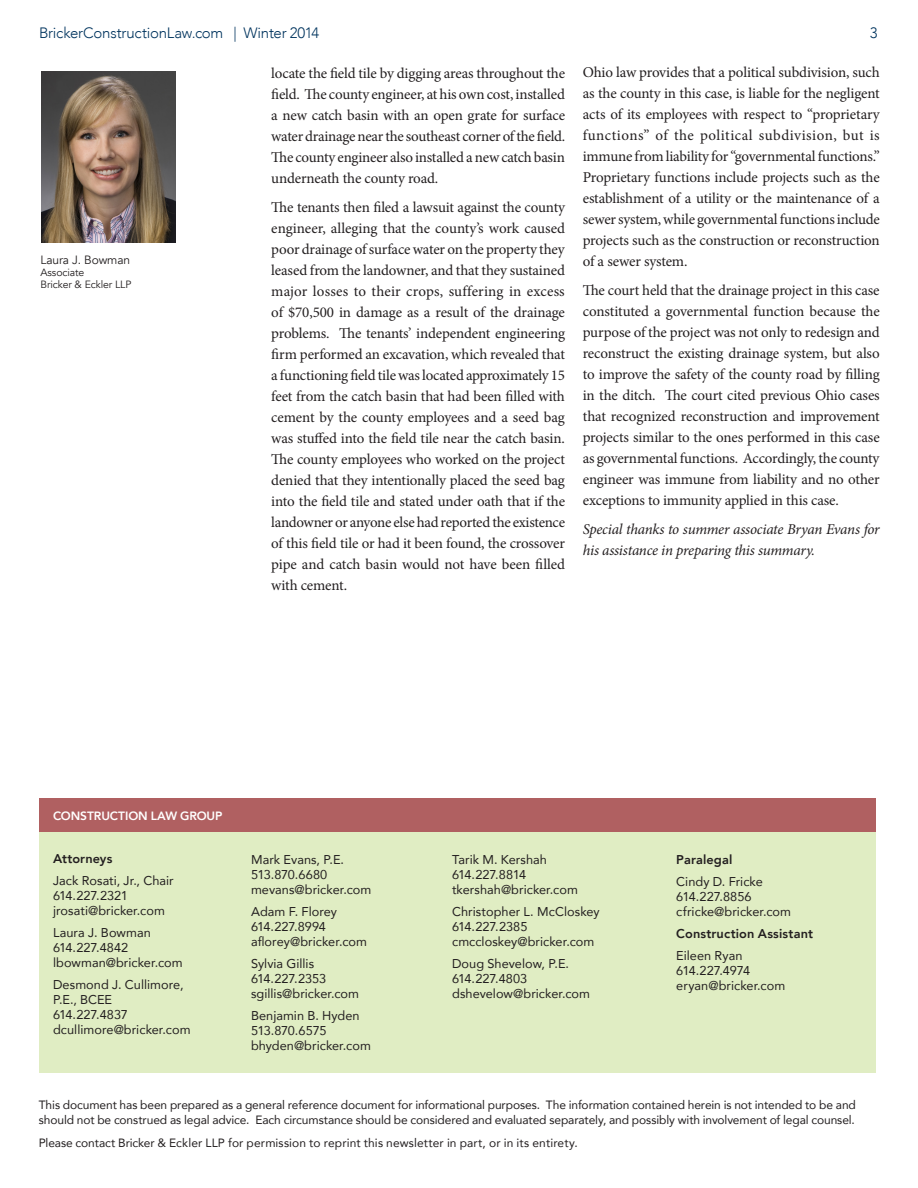
<style>
.page{position:relative;width:918px;height:1188px;background:#fff}
.page>*{position:absolute;margin:0;border:0;box-sizing:border-box;transform-origin:0 0}
.text_2{font:15px/21px "Minion Pro";letter-spacing:-.01em;color:#231f20;text-align:justify}
.text_2-2{font:italic 15px/21px "Minion Pro";letter-spacing:-.02em;color:#231f20}
.t1{font:300 15px "Avenir LT Com";letter-spacing:-.015em;color:#00345e}
.Law_Group{font:12.75px/15px "Avenir LT Com";letter-spacing:.005em;color:#231f20}
.Law_Group-2{font:800 12.75px "Avenir LT Com";letter-spacing:.01em;color:#231f20}
.Body{font:12px/15px "Avenir LT Com";letter-spacing:-.005em;color:#231f20}
.Body-2{font:800 12px "Avenir LT Com";letter-spacing:-.01em;color:#fff}
.text_2-3{font:12px "Avenir LT Com";letter-spacing:-.01em;color:#231f20}
.text_2-4{font:10.5px "Avenir LT Com";letter-spacing:-.01em;color:#231f20}
</style>
<div class="page">
<img style="left:41px;top:71px;width:134px;height:171px">
<div style="left:39px;top:825px;width:837px;height:247px;background:#e0edc3"></div>
<div style="left:39px;top:798px;width:837px;height:34px;background:#b06061"></div>
<p class="t1" style="left:39px;top:24px;width:282px">BrickerConstructionLaw.com | Winter 2014</p>
<p class="t1" style="left:870px;top:24px;width:9px">3</p>
<p class="text_2" style="left:271px;top:63px;width:296px">locate the field tile by digging areas throughout the field. The county engineer, at his own cost, installed a new catch basin with an open grate for surface water drainage near the southeast corner of the field.<br>The county engineer also installed a new catch basin underneath the county road.</p>
<p class="text_2" style="left:271px;top:197px;width:295px">The tenants then filed a lawsuit against the county engineer, alleging that the county’s work caused poor drainage of surface water on the property they leased from the landowner, and that they sustained major losses to their crops, suffering in excess of $70,500 in damage as a result of the drainage problems. The tenants’ independent engineering firm performed an excavation, which revealed that a functioning field tile was located approximately 15 feet from the catch basin that had been filled with cement by the county employees and a seed bag was stuffed into the field tile near the catch basin.<br>The county employees who worked on the project denied that they intentionally placed the seed bag into the field tile and stated under oath that if the landowner or anyone else had reported the existence of this field tile or had it been found, the crossover pipe and catch basin would not have been filled with cement.</p>
<p class="text_2" style="left:583px;top:61px;width:299px">Ohio law provides that a political subdivision, such as the county in this case, is liable for the negligent acts of its employees with respect to “proprietary functions” of the political subdivision, but is immune from liability for “governmental functions.” Proprietary functions include projects such as the establishment of a utility or the maintenance of a sewer system, while governmental functions include projects such as the construction or reconstruction of a sewer system.</p>
<p class="text_2" style="left:583px;top:280px;width:299px">The court held that the drainage project in this case constituted a governmental function because the purpose of the project was not only to redesign and reconstruct the existing drainage system, but also to improve the safety of the county road by filling in the ditch. The court cited previous Ohio cases that recognized reconstruction and improvement projects similar to the ones performed in this case as governmental functions. Accordingly, the county engineer was immune from liability and no other exceptions to immunity applied in this case.</p>
<p class="text_2-2" style="left:583px;top:519px;width:298px">Special thanks to summer associate Bryan Evans for his assistance in preparing this summary.</p>
<p class="text_2-3" style="left:40px;top:253px;width:91px">Laura J. Bowman</p>
<p class="text_2-4" style="left:40px;top:266px;width:45px">Associate</p>
<p class="text_2-4" style="left:40px;top:278px;width:92px">Bricker &amp; Eckler LLP</p>
<p class="Body-2" style="left:53px;top:809px;width:171px">CONSTRUCTION LAW GROUP</p>
<p class="Law_Group-2" style="left:53px;top:851px;width:61px">Attorneys</p>
<p class="Law_Group" style="left:53px;top:873px;width:122px">Jack Rosati, Jr., Chair<br>614.227.2321 jrosati@bricker.com</p>
<p class="Law_Group" style="left:53px;top:925px;width:131px">Laura J. Bowman<br>614.227.4842 lbowman@bricker.com</p>
<p class="Law_Group" style="left:53px;top:977px;width:139px">Desmond J. Cullimore,<br>P.E., BCEE<br>614.227.4837 dcullimore@bricker.com</p>
<p class="Law_Group" style="left:251px;top:852px;width:122px">Mark Evans, P.E.<br>513.870.6680 mevans@bricker.com</p>
<p class="Law_Group" style="left:251px;top:904px;width:117px">Adam F. Florey<br>614.227.8994 aflorey@bricker.com</p>
<p class="Law_Group" style="left:251px;top:956px;width:110px">Sylvia Gillis<br>614.227.2353 sgillis@bricker.com</p>
<p class="Law_Group" style="left:251px;top:1008px;width:121px">Benjamin B. Hyden<br>513.870.6575 bhyden@bricker.com</p>
<p class="Law_Group" style="left:452px;top:852px;width:127px">Tarik M. Kershah<br>614.227.8814 tkershah@bricker.com</p>
<p class="Law_Group" style="left:452px;top:904px;width:149px">Christopher L. McCloskey<br>614.227.2385 cmccloskey@bricker.com</p>
<p class="Law_Group" style="left:452px;top:956px;width:140px">Doug Shevelow, P.E.<br>614.227.4803 dshevelow@bricker.com</p>
<p class="Law_Group-2" style="left:676px;top:852px;width:58px">Paralegal</p>
<p class="Law_Group" style="left:676px;top:874px;width:116px">Cindy D. Fricke<br>614.227.8856 cfricke@bricker.com</p>
<p class="Law_Group-2" style="left:676px;top:926px;width:138px">Construction Assistant</p>
<p class="Law_Group" style="left:676px;top:948px;width:110px">Eileen Ryan<br>614.227.4974 eryan@bricker.com</p>
<p class="Body" style="left:39px;top:1098px;width:819px">This document has been prepared as a general reference document for informational purposes. The information contained herein is not intended to be and should not be construed as legal advice. Each circumstance should be considered and evaluated separately, and possibly with involvement of legal counsel.</p>
<p class="Body" style="left:39px;top:1136px;width:540px">Please contact Bricker &amp; Eckler LLP for permission to reprint this newsletter in part, or in its entirety.</p>
</div>
